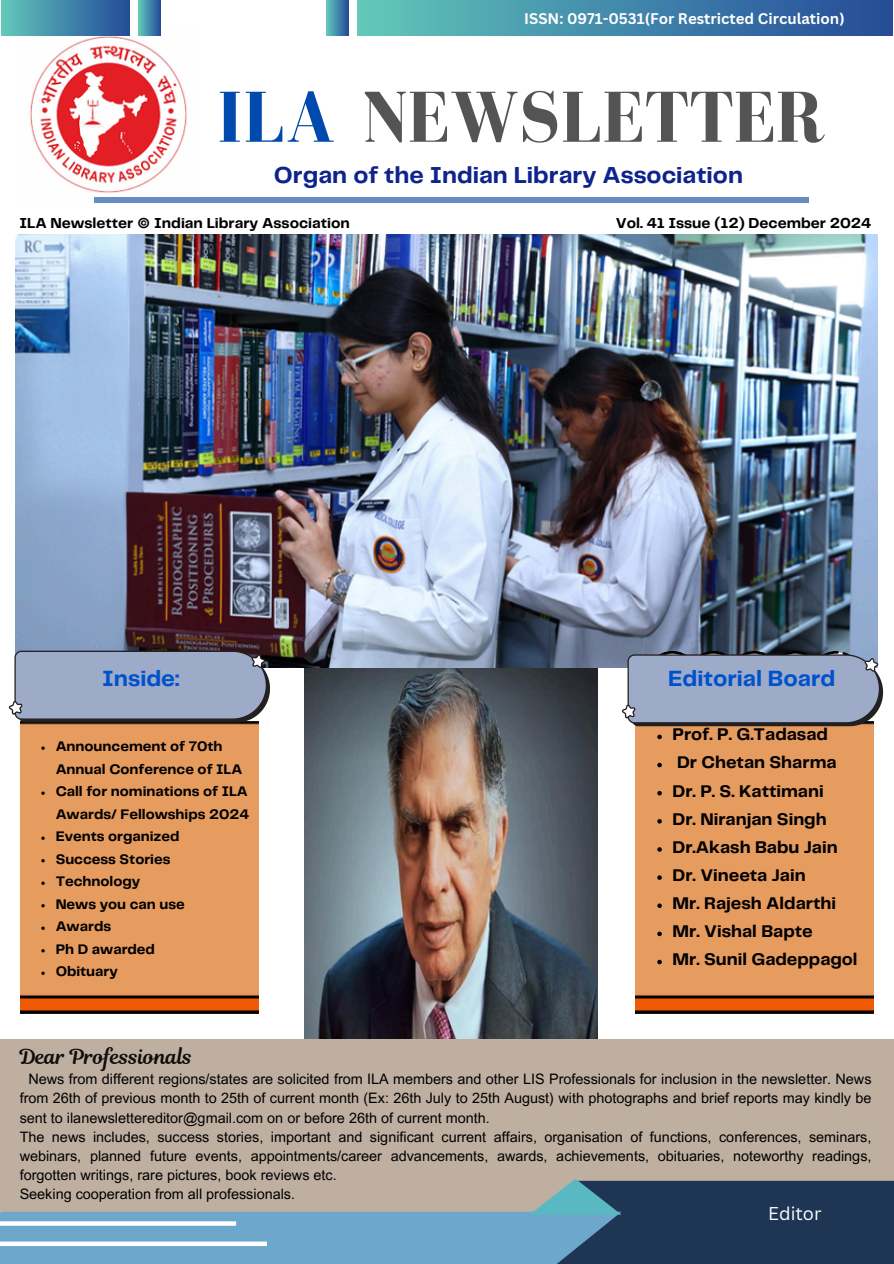
<style>
.page{position:relative;width:894px;height:1264px;background:#fff}
.page>*{position:absolute;margin:0;border:0;box-sizing:border-box;transform-origin:0 0}
.t1{font:700 74.1px "Bodoni FLF";color:#545454}
.t2{font:700 24px "Telegraf";color:#0f238d}
.t3{font:700 22.95px "Telegraf";color:#0052cc}
.t4{font:20.4px "Magnolia Script";color:#0f0e0c}
.t5{font:18px "Canva Sans";color:#fff}
.t6{font:700 17.55px "Telegraf";color:#000}
.t7{font:700 15px "Telegraf";color:#000}
.t8{font:700 15px "Canva Sans";color:#fff}
.t9{font:14.4px/19.2px "Arial MT Pro";color:#000;text-align:justify}
.t10{font:700 14.4px/22.5px "Telegraf";color:#000}
.s1{color:#004aad}
</style>
<div class="page">
<img style="left:304px;top:668px;width:293px;height:371px">
<div style="left:0;top:1039px;width:893px;height:207px;background:#bfafa1"></div>
<div style="left:404px;top:1180px;width:489px;height:83px;background:#1e3653"></div>
<div style="left:0;top:1211px;width:621px;height:52px;background:#6da7cc"></div>
<svg style="left:529px;top:1178px;width:92px;height:36px"></svg>
<svg style="left:0;top:1221px;width:236px;height:4px"></svg>
<svg style="left:0;top:1241px;width:267px;height:4px"></svg>
<img style="left:16px;top:235px;width:861px;height:433px">
<img style="left:30px;top:27px;width:157px;height:166px">
<div style="left:94px;top:197px;width:714px;height:5px;background:#678cc1"></div>
<div style="left:2px;top:0;width:128px;height:36px;background:linear-gradient(to right,#61c7bb,#244a9a)"></div>
<div style="left:138px;top:0;width:22px;height:36px;background:linear-gradient(to right,#63ccbb,#2a559d)"></div>
<div style="left:357px;top:0;width:535px;height:36px;background:linear-gradient(to right,#61c8bb,#244999)"></div>
<div style="left:326px;top:0;width:22px;height:36px;background:linear-gradient(to right,#62cbbb,#2a559d)"></div>
<div style="left:635px;top:726px;width:237px;height:287px;background:#e69b5f"></div>
<img style="left:21px;top:722px;width:237px;height:291px">
<svg style="left:621px;top:650px;width:261px;height:76px;background:#919cb6"></svg>
<svg style="left:9px;top:650px;width:261px;height:72px;background:#949fb9"></svg>
<svg style="left:41px;top:746px;width:4px;height:3px"></svg>
<svg style="left:41px;top:791px;width:4px;height:3px"></svg>
<svg style="left:41px;top:836px;width:4px;height:3px"></svg>
<svg style="left:41px;top:859px;width:4px;height:3px"></svg>
<svg style="left:41px;top:881px;width:4px;height:3px"></svg>
<svg style="left:41px;top:904px;width:4px;height:3px"></svg>
<svg style="left:41px;top:926px;width:4px;height:3px"></svg>
<svg style="left:41px;top:949px;width:4px;height:3px"></svg>
<svg style="left:41px;top:971px;width:4px;height:3px"></svg>
<svg style="left:657px;top:734px;width:4px;height:5px"></svg>
<svg style="left:657px;top:762px;width:4px;height:5px"></svg>
<svg style="left:657px;top:791px;width:4px;height:4px"></svg>
<svg style="left:657px;top:819px;width:4px;height:4px"></svg>
<svg style="left:657px;top:847px;width:4px;height:4px"></svg>
<svg style="left:657px;top:875px;width:4px;height:4px"></svg>
<svg style="left:657px;top:903px;width:4px;height:5px"></svg>
<svg style="left:657px;top:931px;width:4px;height:5px"></svg>
<svg style="left:657px;top:959px;width:4px;height:5px"></svg>
<p class="t8" style="left:524px;top:8px;width:322px">ISSN: 0971-0531(For Restricted Circulation)</p>
<h2 class="t1" style="left:217px;top:77px;width:610px"><span class="s1">ILA</span> NEWSLETTER</h2>
<p class="t2" style="left:274px;top:165px;width:470px">Organ of the Indian Library Association</p>
<p class="t7" style="left:19px;top:217px;width:332px">ILA Newsletter © Indian Library Association</p>
<p class="t7" style="left:615px;top:217px;width:257px">Vol. 41 Issue (12) December 2024</p>
<p class="t3" style="left:102px;top:668px;width:79px">Inside:</p>
<p class="t10" style="left:56px;top:735px;width:188px">Announcement of 70th<br>Annual Conference of ILA</p>
<p class="t10" style="left:56px;top:780px;width:195px">Call for nominations of ILA<br>Awards/ Fellowships 2024</p>
<h2 class="t10" style="left:56px;top:825px;width:125px">Events organized</h2>
<p class="t10" style="left:56px;top:848px;width:116px">Success Stories</p>
<p class="t10" style="left:56px;top:870px;width:86px">Technology</p>
<p class="t10" style="left:56px;top:893px;width:131px">News you can use</p>
<p class="t10" style="left:56px;top:915px;width:57px">Awards</p>
<p class="t10" style="left:56px;top:938px;width:101px">Ph D awarded</p>
<p class="t10" style="left:56px;top:960px;width:64px">Obituary</p>
<h2 class="t3" style="left:667px;top:669px;width:169px">Editorial Board</h2>
<p class="t6" style="left:672px;top:727px;width:157px">Prof. P. G.Tadasad</p>
<p class="t6" style="left:676px;top:755px;width:161px">Dr Chetan Sharma</p>
<p class="t6" style="left:672px;top:783px;width:152px">Dr. P. S. Kattimani</p>
<p class="t6" style="left:672px;top:811px;width:155px">Dr. Niranjan Singh</p>
<p class="t6" style="left:672px;top:839px;width:166px">Dr.Akash Babu Jain</p>
<p class="t6" style="left:672px;top:867px;width:135px">Dr. Vineeta Jain</p>
<p class="t6" style="left:672px;top:895px;width:165px">Mr. Rajesh Aldarthi</p>
<p class="t6" style="left:672px;top:923px;width:142px">Mr. Vishal Bapte</p>
<p class="t6" style="left:672px;top:952px;width:186px">Mr. Sunil Gadeppagol</p>
<h4 class="t4" style="left:20px;top:1042px;width:174px">Dear Professionals</h4>
<p class="t9" style="left:20px;top:1071px;width:853px;text-indent:9px">News from different regions/states are solicited from ILA members and other LIS Professionals for inclusion in the newsletter. News from 26th of previous month to 25th of current month (Ex: 26th July to 25th August) with photographs and brief reports may kindly be sent to ilanewslettereditor@gmail.com on or before 26th of current month.</p>
<h1 class="t9" style="left:20px;top:1128px;width:853px">The news includes, success stories, important and significant current affairs, organisation of functions, conferences, seminars, webinars, planned future events, appointments/career advancements, awards, achievements, obituaries, noteworthy readings, forgotten writings, rare pictures, book reviews etc.</h1>
<h1 class="t9" style="left:20px;top:1186px;width:277px">Seeking cooperation from all professionals.</h1>
<p class="t5" style="left:768px;top:1200px;width:55px">Editor</p>
</div>
